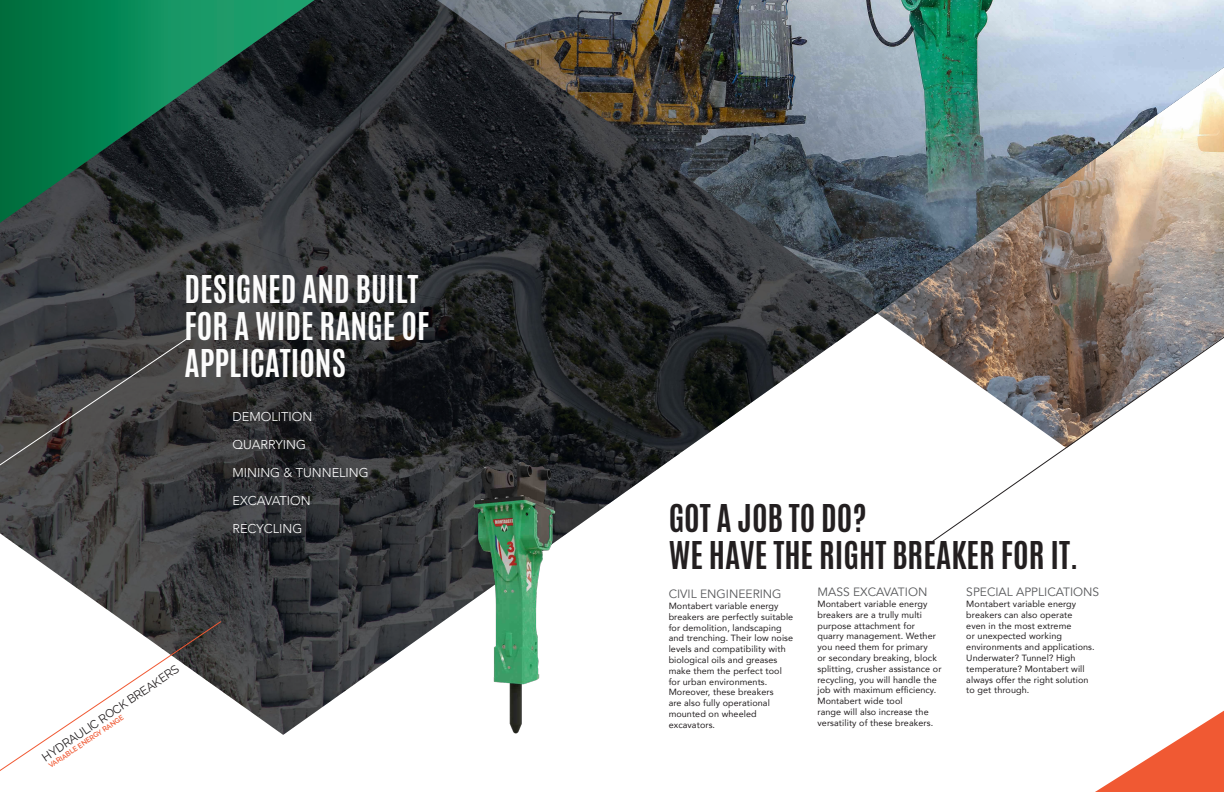
<style>
.page{position:relative;width:1224px;height:792px;background:#fff}
.page>*{position:absolute;margin:0;border:0;box-sizing:border-box;transform-origin:0 0}
.t1{font:700 32px "Antonio";color:#fcfcfc}
.t2{font:700 32px "Antonio";color:#231f20}
.t3{font:300 12.8px "Avenir";color:#fff}
.t4{font:12px "Avenir";color:#57585a}
.t5{font:11.8px "Raleway";color:#231f20}
.t6{font:9px/10.8px "Avenir";letter-spacing:.01em;color:#231f20}
.t7{font:600 7px "Raleway";color:#f05933}
</style>
<div class="page">
<img style="left:0;top:0;width:932px;height:735px">
<img style="left:436px;top:0;width:788px;height:313px">
<svg style="left:932px;top:309px;width:292px;height:233px"></svg>
<svg style="left:0;top:620px;width:222px;height:151px"></svg>
<img style="left:461px;top:450px;width:109px;height:285px">
<svg style="left:0;top:337px;width:189px;height:163px;background:#434142"></svg>
<svg style="left:1095px;top:710px;width:129px;height:82px"></svg>
<p class="t1" style="left:185px;top:265px;width:235px">DESIGNED AND BUILT</p>
<p class="t1" style="left:185px;top:302px;width:246px">FOR A WIDE RANGE OF</p>
<p class="t1" style="left:185px;top:339px;width:163px">APPLICATIONS</p>
<p class="t5" style="left:39px;top:753px;width:164px;rotate:-34deg">HYDRAULIC ROCK BREAKERS</p>
<p class="t7" style="left:47px;top:763px;width:90px;rotate:-34deg">VARIABLE ENERGY RANGE</p>
<p class="t3" style="left:232px;top:409px;width:81px">DEMOLITION</p>
<p class="t3" style="left:232px;top:437px;width:75px">QUARRYING</p>
<p class="t3" style="left:232px;top:465px;width:138px">MINING &amp; TUNNELING</p>
<p class="t3" style="left:232px;top:493px;width:80px">EXCAVATION</p>
<p class="t3" style="left:232px;top:521px;width:71px">RECYCLING</p>
<p class="t2" style="left:669px;top:494px;width:199px">GOT A JOB TO DO?</p>
<p class="t2" style="left:669px;top:531px;width:411px">WE HAVE THE RIGHT BREAKER FOR IT.</p>
<p class="t4" style="left:669px;top:587px;width:114px">CIVIL ENGINEERING</p>
<p class="t6" style="left:669px;top:600px;width:126px">Montabert variable energy breakers are perfectly suitable for demolition, landscaping and trenching. Their low noise levels and compatibility with biological oils and greases make them the perfect tool for urban environments.<br>Moreover, these breakers<br>are also fully operational mounted on wheeled excavators.</p>
<p class="t4" style="left:818px;top:585px;width:111px">MASS EXCAVATION</p>
<p class="t6" style="left:818px;top:598px;width:126px">Montabert variable energy breakers are a trully multi purpose attachment for quarry management. Wether you need them for primary<br>or secondary breaking, block splitting, crusher assistance or recycling, you will handle the job with maximum efficiency.<br>Montabert wide tool<br>range will also increase the versatility of these breakers.</p>
<p class="t4" style="left:966px;top:585px;width:134px">SPECIAL APPLICATIONS</p>
<p class="t6" style="left:966px;top:598px;width:130px">Montabert variable energy breakers can also operate<br>even in the most extreme<br>or unexpected working environments and applications.</p>
<p class="t6" style="left:966px;top:652px;width:124px">Underwater? Tunnel? High temperature? Montabert will always offer the right solution to get through.</p>
</div>
